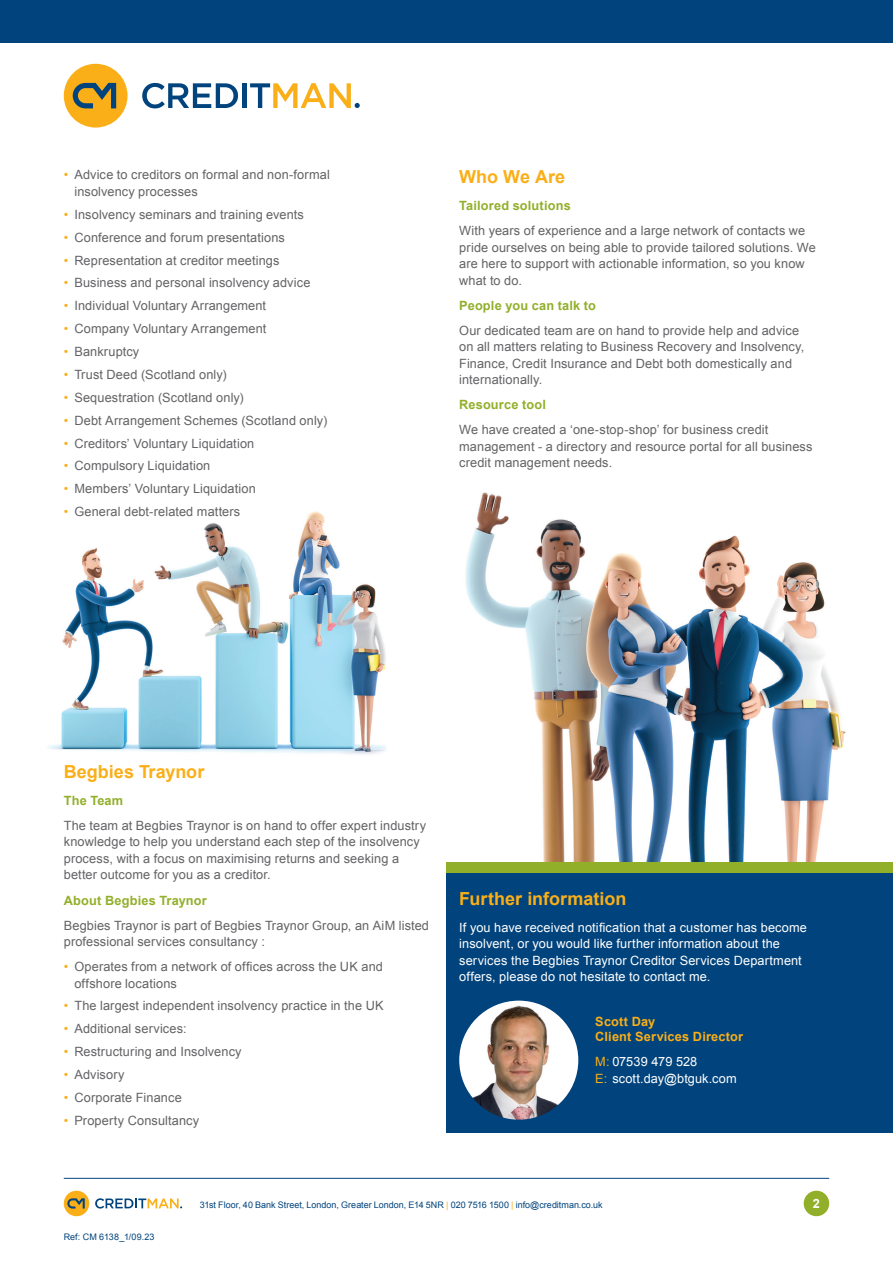
<style>
.page{position:relative;width:893px;height:1263px;background:#fff}
.page>*{position:absolute;margin:0;border:0;box-sizing:border-box;transform-origin:0 0}
.t1{font:700 18px "Arial";color:#faaf18}
.body_copy_8_5_11pt__100__blk{font:12.75px/16.5px "Arial";letter-spacing:.01em;color:#636366}
.body_copy_8_5_11pt__100__blk-2{font:12.75px/16.5px "Arial";letter-spacing:.01em;color:#fff}
.body_copy_8_5_11pt__100__blk-3{font:700 12.75px "Arial";letter-spacing:.015em;color:#92af2a}
.Contact_A4_Tel_Mob_Email{font:12.75px "Arial";letter-spacing:.005em;color:#fff}
.Contact_A4_Name_and_Title{font:700 12.75px/15px "Arial";letter-spacing:.015em;color:#faaf18}
.t2{font:700 12.75px "Arial";color:#fff}
.t3{font:9px "Arial";color:#01437c}
.s1{color:#faaf18}
</style>
<div class="page">
<img style="left:465px;top:492px;width:381px;height:370px">
<img style="left:48px;top:511px;width:338px;height:243px">
<div style="left:446px;top:872px;width:447px;height:260px;background:#01437c"></div>
<img style="left:459px;top:1000px;width:119px;height:120px;border-radius:60px">
<div style="left:0;top:0;width:893px;height:43px;background:#01437c"></div>
<div style="left:64px;top:64px;width:64px;height:64px;background:#faaf18;border-radius:50%"></div>
<svg style="left:73px;top:83px;width:43px;height:25px"></svg>
<svg style="left:142px;top:83px;width:96px;height:25px"></svg>
<div style="left:242px;top:83px;width:5px;height:25px;background:#01437c"></div>
<svg style="left:250px;top:83px;width:110px;height:25px"></svg>
<div style="left:64px;top:1191px;width:25px;height:25px;background:#faaf18;border-radius:50%"></div>
<svg style="left:67px;top:1198px;width:18px;height:10px"></svg>
<svg style="left:95px;top:1198px;width:87px;height:10px"></svg>
<hr style="left:64px;top:1178px;width:765px;height:1px;background:#01437c">
<div style="left:804px;top:1191px;width:25px;height:25px;background:#92af2a;border-radius:50%"></div>
<div style="left:446px;top:862px;width:447px;height:10px;background:#92af2a"></div>
<p class="body_copy_8_5_11pt__100__blk" style="left:74px;top:167px;width:257px;text-indent:-11px"><span class="s1">•</span> Advice to creditors on formal and non-formal insolvency processes</p>
<p class="body_copy_8_5_11pt__100__blk" style="left:64px;top:206px;width:242px"><span class="s1">•</span> Insolvency seminars and training events</p>
<p class="body_copy_8_5_11pt__100__blk" style="left:64px;top:229px;width:223px"><span class="s1">•</span> Conference and forum presentations</p>
<p class="body_copy_8_5_11pt__100__blk" style="left:64px;top:252px;width:217px"><span class="s1">•</span> Representation at creditor meetings</p>
<p class="body_copy_8_5_11pt__100__blk" style="left:64px;top:275px;width:248px"><span class="s1">•</span> Business and personal insolvency advice</p>
<p class="body_copy_8_5_11pt__100__blk" style="left:64px;top:298px;width:204px"><span class="s1">•</span> Individual Voluntary Arrangement</p>
<p class="body_copy_8_5_11pt__100__blk" style="left:64px;top:321px;width:204px"><span class="s1">•</span> Company Voluntary Arrangement</p>
<p class="body_copy_8_5_11pt__100__blk" style="left:64px;top:343px;width:77px"><span class="s1">•</span> Bankruptcy</p>
<p class="body_copy_8_5_11pt__100__blk" style="left:64px;top:366px;width:165px"><span class="s1">•</span> Trust Deed (Scotland only)</p>
<p class="body_copy_8_5_11pt__100__blk" style="left:64px;top:389px;width:182px"><span class="s1">•</span> Sequestration (Scotland only)</p>
<p class="body_copy_8_5_11pt__100__blk" style="left:64px;top:412px;width:265px"><span class="s1">•</span> Debt Arrangement Schemes (Scotland only)</p>
<p class="body_copy_8_5_11pt__100__blk" style="left:64px;top:435px;width:192px"><span class="s1">•</span> Creditors’ Voluntary Liquidation</p>
<p class="body_copy_8_5_11pt__100__blk" style="left:64px;top:458px;width:148px"><span class="s1">•</span> Compulsory Liquidation</p>
<p class="body_copy_8_5_11pt__100__blk" style="left:64px;top:481px;width:193px"><span class="s1">•</span> Members’ Voluntary Liquidation</p>
<p class="body_copy_8_5_11pt__100__blk" style="left:64px;top:504px;width:178px"><span class="s1">•</span> General debt-related matters</p>
<p class="t1" style="left:459px;top:165px;width:107px">Who We Are</p>
<p class="body_copy_8_5_11pt__100__blk-3" style="left:459px;top:197px;width:113px">Tailored solutions</p>
<p class="body_copy_8_5_11pt__100__blk" style="left:459px;top:223px;width:358px">With years of experience and a large network of contacts we pride ourselves on being able to provide tailored solutions. We are here to support with actionable information, so you know what to do.</p>
<p class="body_copy_8_5_11pt__100__blk-3" style="left:459px;top:297px;width:138px">People you can talk to</p>
<p class="body_copy_8_5_11pt__100__blk" style="left:459px;top:322px;width:347px">Our dedicated team are on hand to provide help and advice on all matters relating to Business Recovery and Insolvency, Finance, Credit Insurance and Debt both domestically and internationally.</p>
<p class="body_copy_8_5_11pt__100__blk-3" style="left:459px;top:396px;width:88px">Resource tool</p>
<p class="body_copy_8_5_11pt__100__blk" style="left:459px;top:422px;width:355px">We have created a ‘one-stop-shop’ for business credit management - a directory and resource portal for all business credit management needs.</p>
<p class="t1" style="left:64px;top:760px;width:142px">Begbies Traynor</p>
<p class="body_copy_8_5_11pt__100__blk-3" style="left:64px;top:792px;width:61px">The Team</p>
<p class="body_copy_8_5_11pt__100__blk" style="left:64px;top:817px;width:364px">The team at Begbies Traynor is on hand to offer expert industry knowledge to help you understand each step of the insolvency process, with a focus on maximising returns and seeking a better outcome for you as a creditor.</p>
<p class="body_copy_8_5_11pt__100__blk-3" style="left:64px;top:892px;width:145px">About Begbies Traynor</p>
<p class="body_copy_8_5_11pt__100__blk" style="left:64px;top:917px;width:367px">Begbies Traynor is part of Begbies Traynor Group, an AiM listed professional services consultancy :</p>
<p class="body_copy_8_5_11pt__100__blk" style="left:74px;top:958px;width:310px;text-indent:-11px"><span class="s1">•</span> Operates from a network of offices across the UK and offshore locations</p>
<p class="body_copy_8_5_11pt__100__blk" style="left:64px;top:998px;width:321px"><span class="s1">•</span> The largest independent insolvency practice in the UK</p>
<p class="body_copy_8_5_11pt__100__blk" style="left:64px;top:1021px;width:124px"><span class="s1">•</span> Additional services:</p>
<p class="body_copy_8_5_11pt__100__blk" style="left:64px;top:1043px;width:179px"><span class="s1">•</span> Restructuring and Insolvency</p>
<p class="body_copy_8_5_11pt__100__blk" style="left:64px;top:1066px;width:62px"><span class="s1">•</span> Advisory</p>
<p class="body_copy_8_5_11pt__100__blk" style="left:64px;top:1089px;width:120px"><span class="s1">•</span> Corporate Finance</p>
<p class="body_copy_8_5_11pt__100__blk" style="left:64px;top:1112px;width:137px"><span class="s1">•</span> Property Consultancy</p>
<p class="t1" style="left:459px;top:887px;width:169px">Further information</p>
<p class="body_copy_8_5_11pt__100__blk-2" style="left:459px;top:919px;width:349px">If you have received notification that a customer has become insolvent, or you would like further information about the services the Begbies Traynor Creditor Services Department offers, please do not hesitate to contact me.</p>
<p class="Contact_A4_Name_and_Title" style="left:595px;top:1015px;width:149px">Scott Day<br>Client Services Director</p>
<p class="Contact_A4_Tel_Mob_Email" style="left:595px;top:1053px;width:104px"><span class="s1">M:</span> 07539 479 528</p>
<p class="Contact_A4_Tel_Mob_Email" style="left:595px;top:1070px;width:143px"><span class="s1">E:</span> scott.day@btguk.com</p>
<p class="t3" style="left:64px;top:1231px;width:92px">Ref: CM 6138_1/09.23</p>
<p class="t3" style="left:200px;top:1199px;width:404px">31st Floor, 40 Bank Street, London, Greater London, E14 5NR <span class="s1">|</span> 020 7516 1500 <span class="s1">|</span> info@creditman.co.uk</p>
<p class="t2" style="left:813px;top:1195px;width:9px">2</p>
</div>
